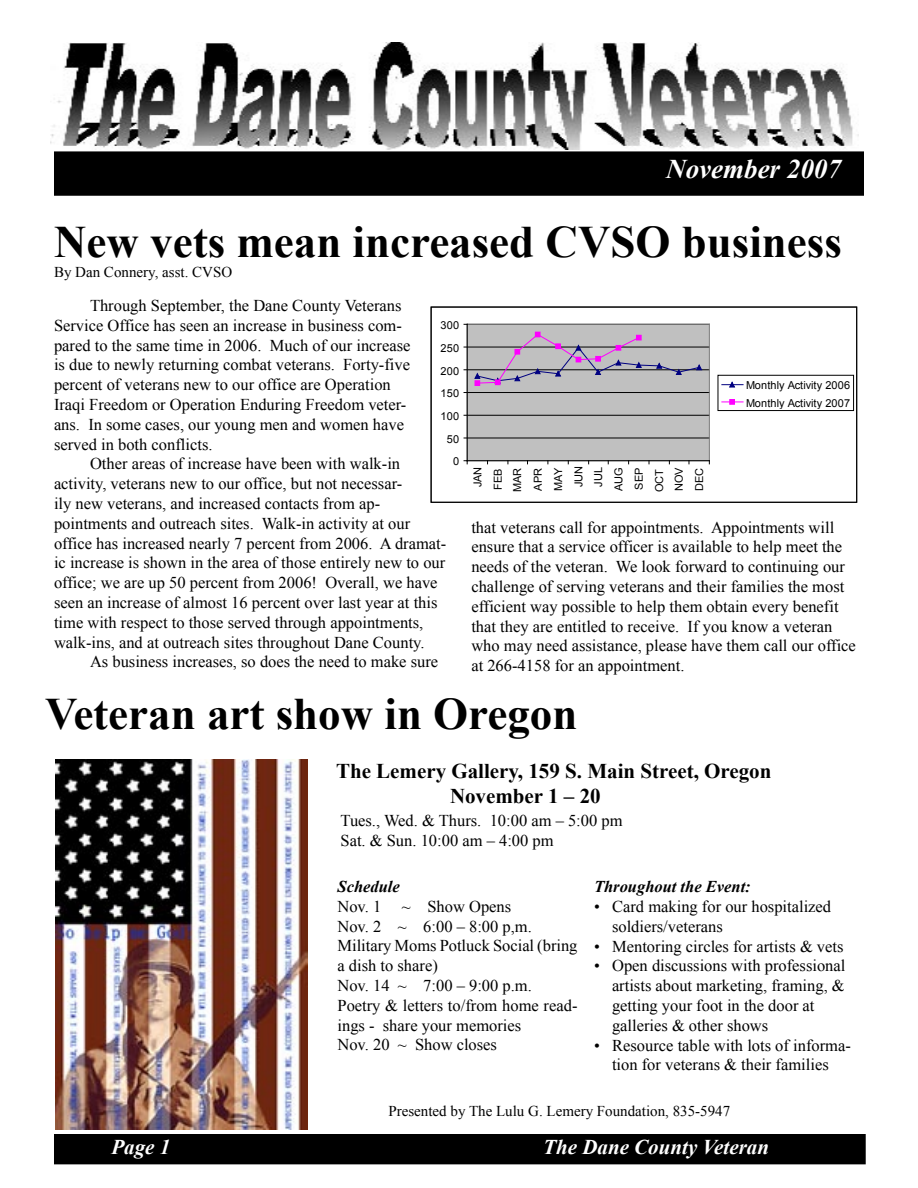
<style>
.page{position:relative;width:918px;height:1188px;background:#fff}
.page>*{position:absolute;margin:0;border:0;box-sizing:border-box;transform-origin:0 0}
.Heading_1{font:700 45px "Times New Roman";color:#000}
.Body_text{font:700 45px "Times New Roman";color:#000}
.t1{font:italic 700 27px "Times New Roman";color:#fff}
.Body_Text{font:700 21px "Times New Roman";color:#000}
.t2{font:italic 700 21px "Times New Roman";color:#fff}
.Body_text-2{font:16.5px/19.8px "Times New Roman";color:#000}
.Hanging_indent{font:16.5px/19.8px "Times New Roman";color:#000}
.Body_Text-2{font:16.5px/19.8px "Times New Roman";color:#000}
.Body_Text-3{font:italic 700 16.5px "Times New Roman";color:#000}
.Body_Text-4{font:15px "Times New Roman";color:#000}
.Cutline{font:15px "Times";color:#000}
.t3{font:10.95px/20.1px "Arial";color:#000;text-align:center}
</style>
<div class="page">
<div style="left:55px;top:1135px;width:810px;height:29px;background:#000"></div>
<div style="left:54px;top:1134px;width:812px;height:30px;border:2px solid #000"></div>
<div style="left:55px;top:152px;width:808px;height:43px;background:#000"></div>
<div style="left:54px;top:151px;width:810px;height:45px;border:2px solid #000"></div>
<img style="left:50px;top:42px;width:809px;height:108px">
<div style="left:467px;top:324px;width:242px;height:137px;background:#c0c0c0"></div>
<hr style="left:467px;top:438px;width:242px;height:1px;background:#000">
<hr style="left:467px;top:415px;width:242px;height:1px;background:#000">
<hr style="left:467px;top:392px;width:242px;height:1px;background:#000">
<hr style="left:467px;top:370px;width:242px;height:1px;background:#000">
<hr style="left:467px;top:347px;width:242px;height:1px;background:#000">
<hr style="left:467px;top:324px;width:242px;height:1px;background:#808080">
<hr style="left:709px;top:324px;width:1px;height:137px;background:#808080">
<hr style="left:467px;top:324px;width:1px;height:137px;background:#000">
<hr style="left:467px;top:460px;width:242px;height:1px;background:#000">
<svg style="left:474px;top:332px;width:229px;height:54px"></svg>
<div style="left:718px;top:375px;width:136px;height:36px;border:1px solid #000"></div>
<svg style="left:722px;top:381px;width:21px;height:7px"></svg>
<svg style="left:722px;top:399px;width:21px;height:6px"></svg>
<div style="left:431px;top:307px;width:426px;height:195px;border:1px solid #000"></div>
<img style="left:56px;top:759px;width:251px;height:370px">
<p class="t1" style="left:666px;top:150px;width:176px">November 2007</p>
<p class="Heading_1" style="left:54px;top:211px;width:789px">New vets mean increased CVSO business</p>
<p class="Cutline" style="left:54px;top:261px;width:180px">By Dan Connery, asst. CVSO</p>
<p class="Body_text-2" style="left:54px;top:295px;width:358px;text-indent:36px">Through September, the Dane County Veterans Service Office has seen an increase in business com&shy;pared to the same time in 2006. Much of our increase is due to newly returning combat veterans. Forty-five percent of veterans new to our office are Operation Iraqi Freedom or Operation Enduring Freedom veter&shy;ans. In some cases, our young men and women have served in both conflicts.</p>
<p class="Body_text-2" style="left:54px;top:454px;width:394px;text-indent:36px">Other areas of increase have been with walk-in activity, veterans new to our office, but not necessar-<br>ily new veterans, and increased contacts from ap&shy;pointments and outreach sites. Walk-in activity at our office has increased nearly 7 percent from 2006. A dramat&shy;ic increase is shown in the area of those entirely new to our office; we are up 50 percent from 2006! Overall, we have seen an increase of almost 16 percent over last year at this time with respect to those served through appointments, walk-ins, and at outreach sites throughout Dane County.</p>
<p class="Body_text-2" style="left:90px;top:652px;width:350px">As business increases, so does the need to make sure</p>
<p class="t3" style="left:441px;top:315px;width:20px">300</p>
<p class="t3" style="left:441px;top:338px;width:20px">250</p>
<p class="t3" style="left:441px;top:361px;width:20px">200</p>
<p class="t3" style="left:441px;top:384px;width:20px">150</p>
<p class="t3" style="left:441px;top:406px;width:20px">100</p>
<p class="t3" style="left:447px;top:429px;width:14px">50</p>
<p class="t3" style="left:453px;top:452px;width:8px">0</p>
<p class="t3" style="left:468px;top:492px;width:28px;rotate:-90deg">JAN<br>FEB<br>MAR<br>APR<br>MAY<br>JUN<br>JUL<br>AUG<br>SEP<br>OCT<br>NOV<br>DEC</p>
<p class="t3" style="left:746px;top:377px;width:106px;line-height:17.2px;text-align:left">Monthly Activity 2006<br>Monthly Activity 2007</p>
<p class="Body_text-2" style="left:471px;top:517px;width:386px">that veterans call for appointments. Appointments will ensure that a service officer is available to help meet the needs of the veteran. We look forward to continuing our challenge of serving veterans and their families the most efficient way possible to help them obtain every benefit that they are entitled to receive. If you know a veteran who may need assistance, please have them call our office at 266-4158 for an appointment.</p>
<p class="Body_text" style="left:45px;top:682px;width:534px">Veteran art show in Oregon</p>
<p class="Body_Text" style="left:336px;top:756px;width:437px">The Lemery Gallery, 159 S. Main Street, Oregon</p>
<p class="Body_Text" style="left:450px;top:782px;width:152px">November 1 – 20</p>
<p class="Body_Text-2" style="left:340px;top:810px;width:284px">Tues., Wed. &amp; Thurs. 10:00 am – 5:00 pm</p>
<p class="Body_Text-2" style="left:340px;top:830px;width:215px">Sat. &amp; Sun. 10:00 am – 4:00 pm</p>
<p class="Body_Text-3" style="left:338px;top:875px;width:64px">Schedule</p>
<p class="Body_Text-2" style="left:338px;top:896px;width:175px">Nov. 1 ~ Show Opens</p>
<p class="Body_Text-2" style="left:338px;top:916px;width:196px">Nov. 2 ~ 6:00 – 8:00 p,m.</p>
<p class="Body_Text-2" style="left:338px;top:936px;width:242px">Military Moms Potluck Social (bring a dish to share)</p>
<p class="Body_Text-2" style="left:338px;top:975px;width:196px">Nov. 14 ~ 7:00 – 9:00 p.m.</p>
<p class="Body_Text-2" style="left:338px;top:995px;width:241px">Poetry &amp; letters to/from home read&shy;ings - share your memories</p>
<p class="Body_Text-2" style="left:338px;top:1035px;width:161px">Nov. 20 ~ Show closes</p>
<p class="Body_Text-3" style="left:594px;top:875px;width:158px">Throughout the Event:</p>
<p class="Hanging_indent" style="left:612px;top:896px;width:221px;text-indent:-18px">• Card making for our hospitalized soldiers/veterans</p>
<p class="Hanging_indent" style="left:594px;top:936px;width:251px">• Mentoring circles for artists &amp; vets</p>
<p class="Hanging_indent" style="left:612px;top:956px;width:235px;text-indent:-18px">• Open discussions with professional artists about marketing, framing, &amp; getting your foot in the door at galleries &amp; other shows</p>
<p class="Hanging_indent" style="left:594px;top:1035px;width:258px;text-align:center">• Resource table with lots of informa&shy;tion for veterans &amp; their families</p>
<p class="Body_Text-4" style="left:388px;top:1101px;width:343px">Presented by The Lulu G. Lemery Foundation, 835-5947</p>
<p class="t2" style="left:111px;top:1133px;width:60px">Page 1</p>
<p class="t2" style="left:543px;top:1133px;width:227px">The Dane County Veteran</p>
</div>
